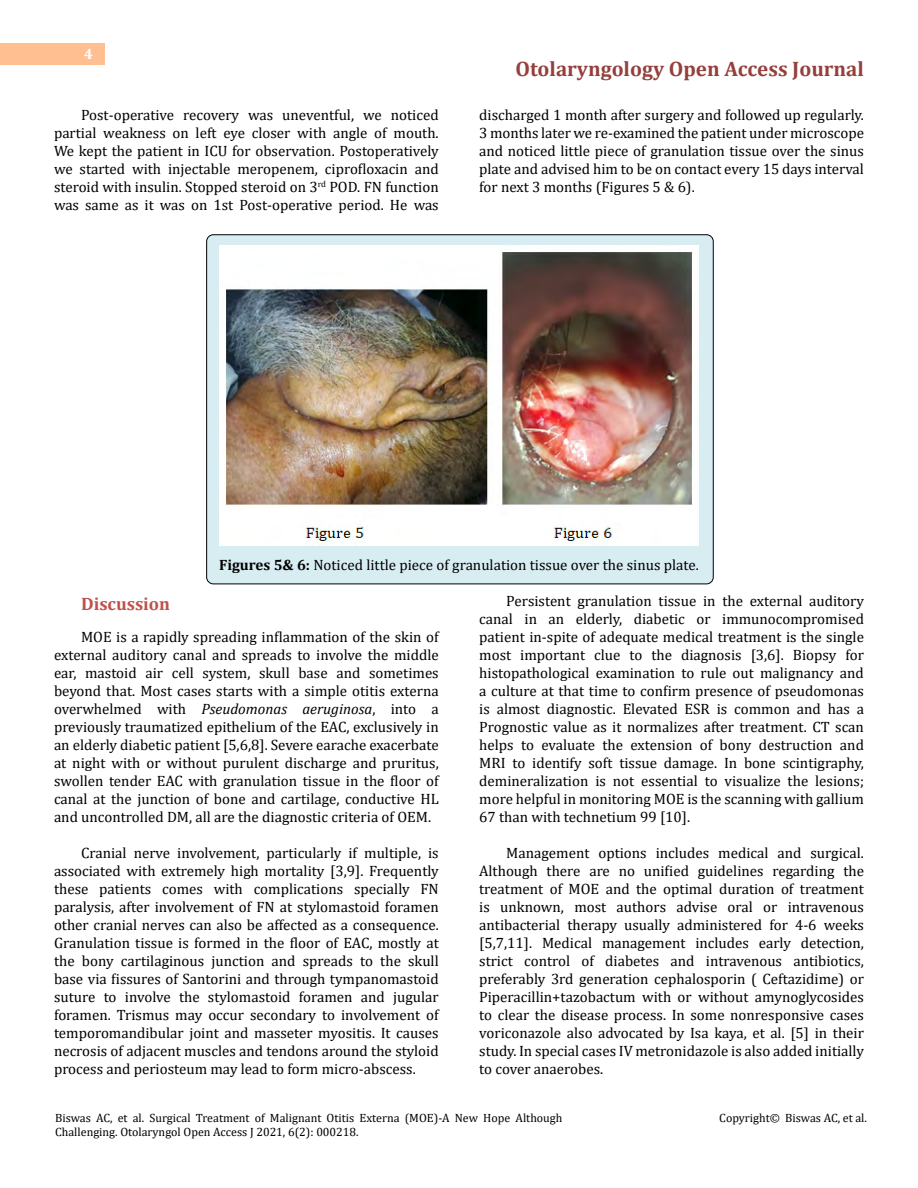
<style>
.page{position:relative;width:918px;height:1188px;background:#fff}
.page>*{position:absolute;margin:0;border:0;box-sizing:border-box;transform-origin:0 0}
.t1{font:700 21px "Cambria";color:#953f3c}
.t2{font:700 18px "Cambria";color:#c0504d}
.t3{font:15px/18px "Cambria";color:#000;text-align:justify}
.t4{font:700 15px "Cambria";color:#fff}
.t5{font:12px/14.2px "Cambria";color:#000}
.s1{font-weight:700}
.s2{font-style:italic}
</style>
<div class="page">
<div style="left:0;top:43px;width:105px;height:21px;background:#ffbf91"></div>
<div style="left:207px;top:235px;width:506px;height:349px;background:#d8edf2;border-radius:7px"></div>
<img style="left:219px;top:246px;width:480px;height:300px">
<p class="t4" style="left:84px;top:44px;width:10px">4</p>
<h1 class="t1" style="left:516px;top:54px;width:350px">Otolaryngology Open Access Journal</h1>
<p class="t3" style="left:54px;top:105px;width:386px;text-indent:27px">Post-operative recovery was uneventful, we noticed partial weakness on left eye closer with angle of mouth.<br>We kept the patient in ICU for observation. Postoperatively we started with injectable meropenem, ciprofloxacin and steroid with insulin. Stopped steroid on 3<sup>rd</sup> POD. FN function was same as it was on 1st Post-operative period. He was</p>
<p class="t3" style="left:479px;top:105px;width:386px">discharged 1 month after surgery and followed up regularly.<br>3 months later we re-examined the patient under microscope and noticed little piece of granulation tissue over the sinus plate and advised him to be on contact every 15 days interval for next 3 months (Figures 5 &amp; 6).</p>
<p class="t3" style="left:219px;top:555px;width:481px"><span class="s1">Figures 5&amp; 6:</span> Noticed little piece of granulation tissue over the sinus plate.</p>
<p class="t2" style="left:81px;top:591px;width:91px">Discussion</p>
<p class="t3" style="left:54px;top:627px;width:386px;text-indent:27px">MOE is a rapidly spreading inflammation of the skin of external auditory canal and spreads to involve the middle ear, mastoid air cell system, skull base and sometimes beyond that. Most cases starts with a simple otitis externa overwhelmed with <span class="s2">Pseudomonas aeruginosa</span>, into a previously traumatized epithelium of the EAC, exclusively in an elderly diabetic patient [5,6,8]. Severe earache exacerbate at night with or without purulent discharge and pruritus, swollen tender EAC with granulation tissue in the floor of canal at the junction of bone and cartilage, conductive HL and uncontrolled DM, all are the diagnostic criteria of OEM.</p>
<p class="t3" style="left:54px;top:843px;width:386px;text-indent:27px">Cranial nerve involvement, particularly if multiple, is associated with extremely high mortality [3,9]. Frequently these patients comes with complications specially FN paralysis, after involvement of FN at stylomastoid foramen other cranial nerves can also be affected as a consequence.<br>Granulation tissue is formed in the floor of EAC, mostly at the bony cartilaginous junction and spreads to the skull base via fissures of Santorini and through tympanomastoid suture to involve the stylomastoid foramen and jugular foramen. Trismus may occur secondary to involvement of temporomandibular joint and masseter myositis. It causes necrosis of adjacent muscles and tendons around the styloid process and periosteum may lead to form micro-abscess.</p>
<p class="t3" style="left:479px;top:591px;width:386px;text-indent:27px">Persistent granulation tissue in the external auditory canal in an elderly, diabetic or immunocompromised patient in-spite of adequate medical treatment is the single most important clue to the diagnosis [3,6]. Biopsy for histopathological examination to rule out malignancy and a culture at that time to confirm presence of pseudomonas is almost diagnostic. Elevated ESR is common and has a Prognostic value as it normalizes after treatment. CT scan helps to evaluate the extension of bony destruction and MRI to identify soft tissue damage. In bone scintigraphy, demineralization is not essential to visualize the lesions; more helpful in monitoring MOE is the scanning with gallium 67 than with technetium 99 [10].</p>
<p class="t3" style="left:479px;top:843px;width:386px;text-indent:27px">Management options includes medical and surgical.<br>Although there are no unified guidelines regarding the treatment of MOE and the optimal duration of treatment is unknown, most authors advise oral or intravenous antibacterial therapy usually administered for 4-6 weeks [5,7,11]. Medical management includes early detection, strict control of diabetes and intravenous antibiotics, preferably 3rd generation cephalosporin ( Ceftazidime) or Piperacillin+tazobactum with or without amynoglycosides to clear the disease process. In some nonresponsive cases voriconazole also advocated by Isa kaya, et al. [5] in their study. In special cases IV metronidazole is also added initially to cover anaerobes.</p>
<p class="t5" style="left:55px;top:1111px;width:509px">Biswas AC, et al. Surgical Treatment of Malignant Otitis Externa (MOE)-A New Hope Although<br>Challenging. Otolaryngol Open Access J 2021, 6(2): 000218.</p>
<p class="t5" style="left:719px;top:1111px;width:149px">Copyright© Biswas AC, et al.</p>
</div>
